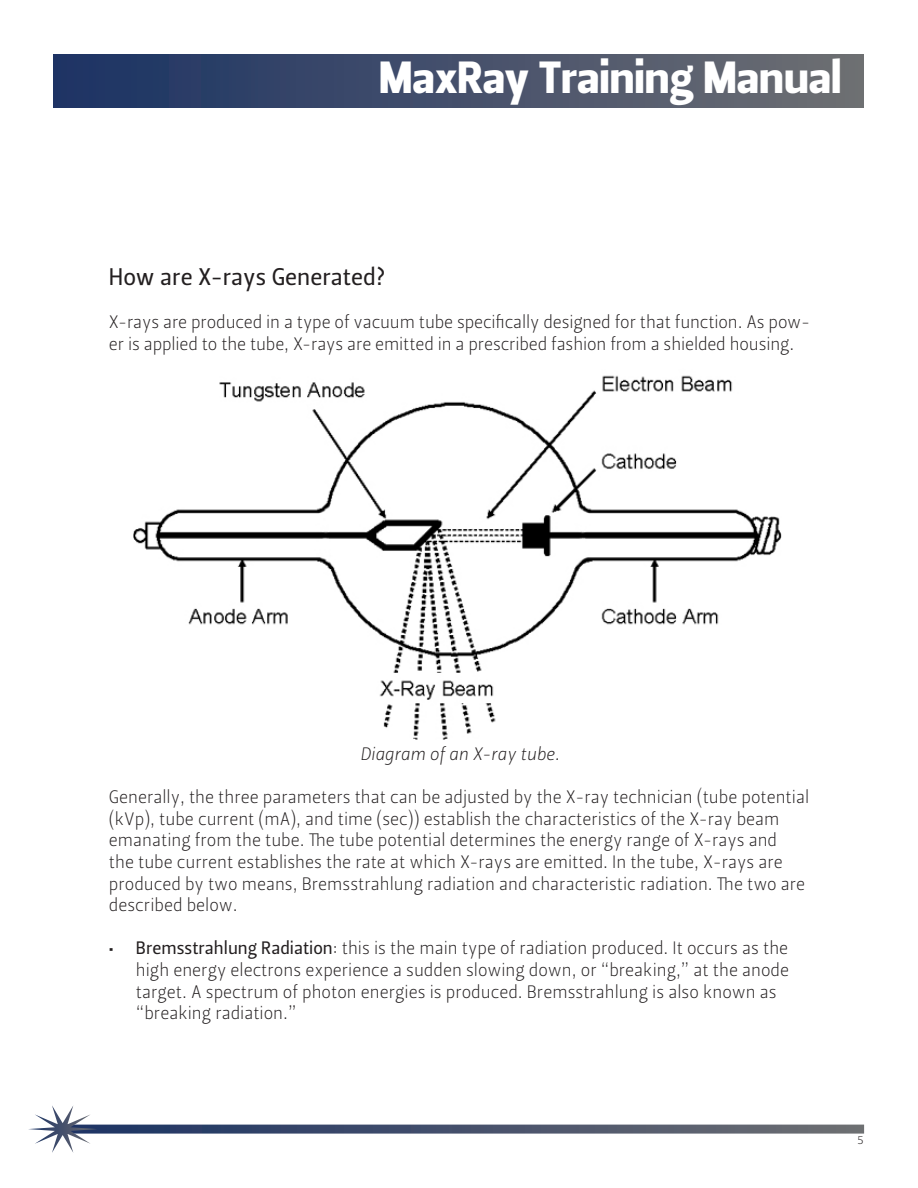
<style>
.page{position:relative;width:918px;height:1188px;background:#fff}
.page>*{position:absolute;margin:0;border:0;box-sizing:border-box;transform-origin:0 0}
.t1{font:45px "Leitura Sans Grot 4";color:#fff}
.t2{font:24px "Leitura Sans Grot 2";color:#231f20}
.t3{font:18px/21.6px "Leitura Sans Grot 1";color:#231f20}
.t4{font:18px "Leitura Sans Italic 1";color:#231f20}
.t5{font:12px "Leitura Sans Grot 1";color:#231f20}
.s1{font-family:"Leitura Sans Grot 2"}
</style>
<div class="page">
<svg style="left:97px;top:1125px;width:767px;height:9px;background:#4f5972"></svg>
<svg style="left:28px;top:1105px;width:69px;height:48px"></svg>
<div style="left:54px;top:54px;width:810px;height:53px;background:linear-gradient(to right,#1b3264,#6f6f72)"></div>
<img style="left:133px;top:375px;width:648px;height:365px">
<h1 class="t1" style="left:379px;top:47px;width:464px">MaxRay Training Manual</h1>
<p class="t2" style="left:109px;top:260px;width:279px">How are X-rays Generated?</p>
<p class="t3" style="left:109px;top:311px;width:703px">X-rays are produced in a type of vacuum tube specifically designed for that function. As pow&shy;er is applied to the tube, X-rays are emitted in a prescribed fashion from a shielded housing.</p>
<p class="t4" style="left:360px;top:742px;width:201px">Diagram of an X-ray tube.</p>
<p class="t3" style="left:109px;top:786px;width:702px">Generally, the three parameters that can be adjusted by the X-ray technician (tube potential (kVp), tube current (mA), and time (sec)) establish the characteristics of the X-ray beam emanating from the tube. The tube potential determines the energy range of X-rays and<br>the tube current establishes the rate at which X-rays are emitted. In the tube, X-rays are produced by two means, Bremsstrahlung radiation and characteristic radiation. The two are described below.</p>
<p class="t3" style="left:136px;top:938px;width:655px;text-indent:-27px"><span class="s1">• Bremsstrahlung Radiation</span>: this is the main type of radiation produced. It occurs as the high energy electrons experience a sudden slowing down, or “breaking,” at the anode target. A spectrum of photon energies is produced. Bremsstrahlung is also known as “breaking radiation.”</p>
<p class="t5" style="left:857px;top:1132px;width:8px">5</p>
</div>
